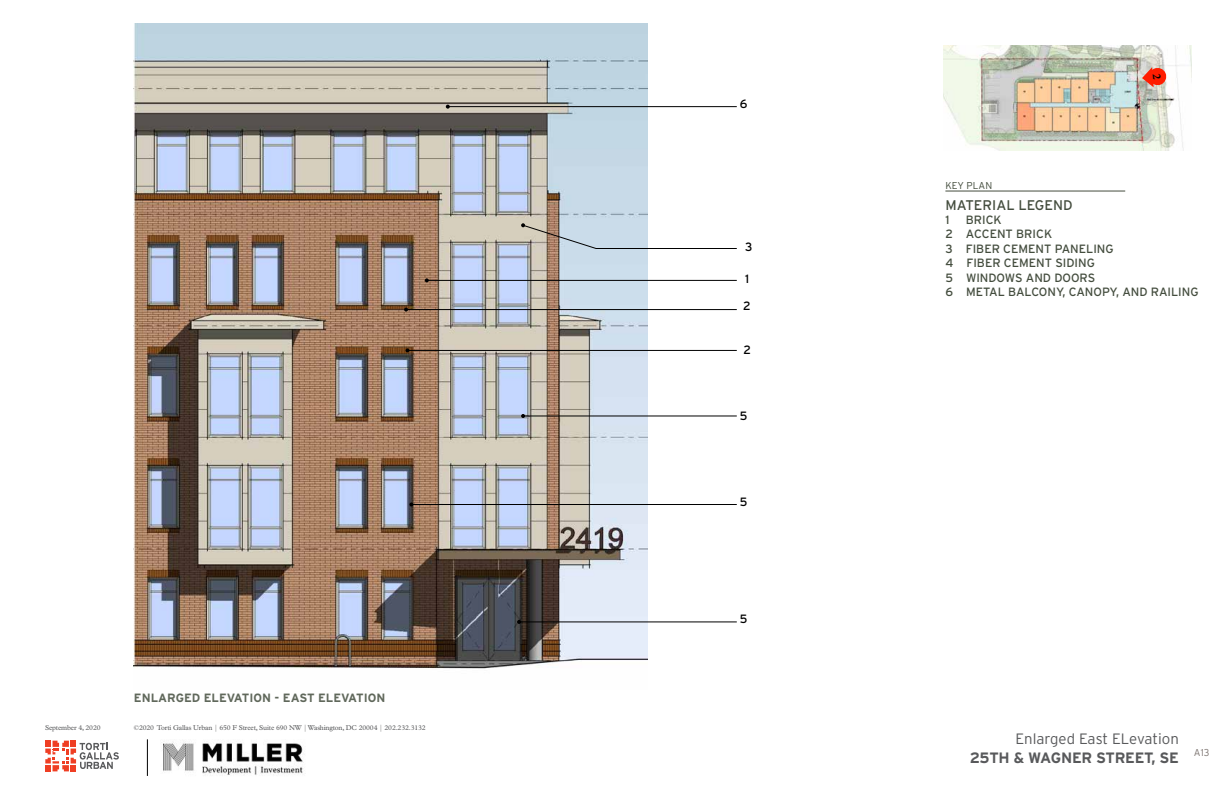
<style>
.page{position:relative;width:1224px;height:792px;background:#fff}
.page>*{position:absolute;margin:0;border:0;box-sizing:border-box;transform-origin:0 0}
.t1{font:300 15px "Interstate";color:#58595b}
.t2{font:700 15px "Interstate";letter-spacing:-.015em;color:#58595b}
.t3{font:14px "Interstate";color:#444d3e}
.t4{font:12px/14.4px "Interstate";color:#444d3e}
.t5{font:700 12px "Interstate";color:#60685b}
.t6{font:12px "Interstate";color:#000}
.t7{font:300 10px "Interstate";color:#444d3e}
.t8{font:300 10px "Interstate";color:#7f7773}
.t9{font:7px "Plantin MT Std";letter-spacing:-.02em;color:#58595b}
</style>
<div class="page">
<hr style="left:147px;top:739px;width:1px;height:37px;background:#000">
<svg style="left:45px;top:741px;width:74px;height:30px"></svg>
<img style="left:161px;top:741px;width:143px;height:34px">
<img style="left:134px;top:24px;width:513px;height:645px">
<img style="left:943px;top:45px;width:248px;height:106px">
<hr style="left:945px;top:191px;width:180px;height:1px;background:#444d3e">
<hr style="left:519px;top:621px;width:218px;height:1px;background:#000">
<svg style="left:517px;top:620px;width:4px;height:4px"></svg>
<hr style="left:407px;top:350px;width:330px;height:1px;background:#000">
<svg style="left:405px;top:348px;width:4px;height:4px"></svg>
<hr style="left:411px;top:504px;width:326px;height:1px;background:#000">
<svg style="left:409px;top:503px;width:4px;height:4px"></svg>
<hr style="left:523px;top:415px;width:214px;height:1px;background:#000">
<svg style="left:521px;top:414px;width:4px;height:4px"></svg>
<hr style="left:427px;top:280px;width:310px;height:1px;background:#000">
<svg style="left:425px;top:278px;width:4px;height:4px"></svg>
<svg style="left:521px;top:223px;width:216px;height:27px"></svg>
<hr style="left:448px;top:106px;width:289px;height:1px;background:#000">
<svg style="left:446px;top:105px;width:4px;height:4px"></svg>
<hr style="left:406px;top:309px;width:331px;height:1px;background:#000">
<svg style="left:404px;top:308px;width:4px;height:4px"></svg>
<svg style="left:1142px;top:67px;width:27px;height:20px"></svg>
<p class="t5" style="left:134px;top:691px;width:253px">ENLARGED ELEVATION - EAST ELEVATION</p>
<p class="t9" style="left:45px;top:723px;width:57px">September 4, 2020</p>
<p class="t9" style="left:134px;top:724px;width:293px">©2020 Torti Gallas Urban | 650 F Street, Suite 690 NW | Washington, DC 20004 | 202.232.3132</p>
<p class="t6" style="left:740px;top:97px;width:9px">6</p>
<p class="t6" style="left:745px;top:240px;width:9px">3</p>
<p class="t6" style="left:745px;top:272px;width:6px">1</p>
<p class="t6" style="left:743px;top:299px;width:9px">2</p>
<p class="t6" style="left:743px;top:343px;width:9px">2</p>
<p class="t6" style="left:740px;top:409px;width:9px">5</p>
<p class="t6" style="left:740px;top:495px;width:9px">5</p>
<p class="t6" style="left:740px;top:612px;width:9px">5</p>
<p class="t7" style="left:945px;top:180px;width:48px">KEY PLAN</p>
<p class="t3" style="left:945px;top:197px;width:91px">MATERIAL LEGEN</p>
<p class="t3" style="left:1063px;top:197px;width:11px">D</p>
<p class="t4" style="left:945px;top:213px;width:6px">1</p>
<p class="t4" style="left:945px;top:213px;width:126px;text-indent:20px">BRICK<br>2 ACCENT BRICK<br>3 FIBER CEMENT PANE</p>
<p class="t4" style="left:1086px;top:241px;width:17px">LING</p>
<p class="t4" style="left:945px;top:256px;width:245px">4 FIBER CEMENT SIDING<br>5 WIN DOWS AN D DOORS<br>6 METAL BALCONY, CANOPY, AN D RAILING</p>
<p class="t1" style="left:1015px;top:730px;width:165px">Enlarged East ELevation</p>
<p class="t2" style="left:970px;top:749px;width:146px">25TH &amp; WAGNER STREET</p>
<p class="t2" style="left:1152px;top:749px;width:27px">, SE</p>
<p class="t8" style="left:1194px;top:747px;width:17px">A13</p>
</div>
